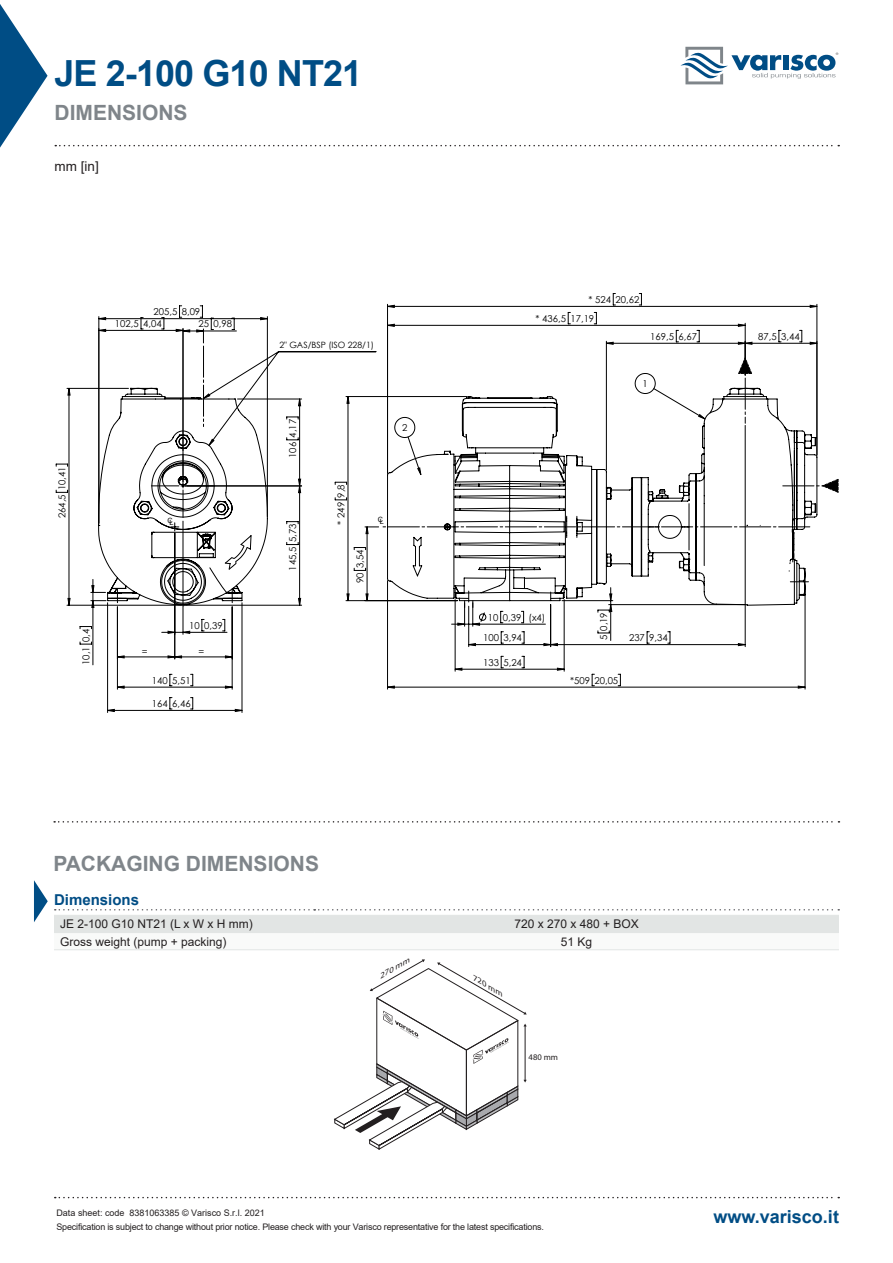
<style>
.page{position:relative;width:893px;height:1263px;background:#fff}
.page>*{position:absolute;margin:0;border:0;box-sizing:border-box;transform-origin:0 0}
.t1{font:700 36px "Arial";letter-spacing:-.025em;color:#004d85}
.t2{font:700 21px "Arial";color:#7f858a}
.t3{font:700 18px "Arial";color:#004d85}
.t4{font:700 15px "Arial";color:#004d85}
.t5{font:13.5px "Arial";color:#231f20}
.t6{font:12px "Arial";color:#231f20}
.t7{font:9.6px/11.7px "Century Gothic";color:#000}
.t8{font:9px/13.5px "Arial";letter-spacing:-.02em;color:#231f20}
.t9{font:8.7px "Century Gothic";color:#000}
.t10{font:8.55px "Myriad Pro";color:#231f20}
.t11{font:italic 7.5px "Myriad Pro";color:#231f20;scale:1.33 1}
.t12{font:7.2px "Arial";color:#000}
</style>
<div class="page">
<svg style="left:0;top:4px;width:48px;height:144px"></svg>
<svg style="left:55px;top:145px;width:784px;height:1px"></svg>
<svg style="left:55px;top:1197px;width:784px;height:1px"></svg>
<svg style="left:680px;top:47px;width:158px;height:37px"></svg>
<svg style="left:54px;top:821px;width:785px;height:1px"></svg>
<svg style="left:334px;top:959px;width:193px;height:191px"></svg>
<svg style="left:54px;top:909px;width:785px;height:41px"></svg>
<svg style="left:34px;top:880px;width:14px;height:42px"></svg>
<hr style="left:387px;top:581px;width:1px;height:108px;background:#000">
<hr style="left:805px;top:591px;width:1px;height:98px;background:#000">
<svg style="left:388px;top:668px;width:417px;height:20px"></svg>
<svg style="left:56px;top:490px;width:12px;height:3px"></svg>
<svg style="left:56px;top:464px;width:12px;height:2px"></svg>
<hr style="left:67px;top:605px;width:114px;height:1px;background:#000">
<hr style="left:67px;top:388px;width:61px;height:1px;background:#000">
<hr style="left:107px;top:603px;width:1px;height:109px;background:#000">
<hr style="left:242px;top:603px;width:1px;height:109px;background:#000">
<svg style="left:68px;top:388px;width:12px;height:217px"></svg>
<svg style="left:107px;top:668px;width:136px;height:43px"></svg>
<svg style="left:80px;top:293px;width:759px;height:375px"></svg>
<p class="t1" style="left:55px;top:48px;width:309px">JE 2-100 G10 NT21</p>
<p class="t2" style="left:55px;top:98px;width:135px">DIMENSIONS</p>
<p class="t5" style="left:55px;top:157px;width:46px">mm [in]</p>
<p class="t7" style="left:115px;top:306px;width:87px;text-indent:39px">205,5 8,09<br>102,5 4,04</p>
<p class="t7" style="left:199px;top:318px;width:35px">25 0,98</p>
<p class="t7" style="left:56px;top:518px;width:54px;rotate:-90deg">264,5 10,41</p>
<p class="t7" style="left:80px;top:665px;width:38px;rotate:-90deg">10,1 0,4</p>
<p class="t12" style="left:167px;top:517px;width:8px">CL</p>
<p class="t7" style="left:189px;top:619px;width:35px">10 0,39</p>
<p class="t7" style="left:142px;top:645px;width:7px">=</p>
<p class="t7" style="left:199px;top:645px;width:7px">=</p>
<p class="t7" style="left:152px;top:674px;width:40px">140 5,51</p>
<p class="t7" style="left:152px;top:697px;width:40px">164 6,46</p>
<p class="t9" style="left:279px;top:340px;width:96px">2" GAS/BSP (ISO 228/1)</p>
<p class="t7" style="left:287px;top:458px;width:40px;rotate:-90deg">106 4,17</p>
<p class="t7" style="left:287px;top:570px;width:48px;rotate:-90deg">145,5 5,73</p>
<p class="t7" style="left:402px;top:421px;width:7px">2</p>
<p class="t7" style="left:335px;top:525px;width:42px;rotate:-90deg">* 249 9,8</p>
<p class="t7" style="left:354px;top:583px;width:35px;rotate:-90deg">90 3,54</p>
<p class="t12" style="left:378px;top:516px;width:8px">CL</p>
<p class="t2" style="left:53px;top:849px;width:267px">PACKAGING DIMENSIONS</p>
<p class="t7" style="left:588px;top:293px;width:52px">* 524 20,62</p>
<p class="t7" style="left:535px;top:312px;width:60px">* 436,5 17,19</p>
<p class="t7" style="left:650px;top:330px;width:48px">169,5 6,67</p>
<p class="t7" style="left:758px;top:330px;width:43px">87,5 3,44</p>
<p class="t7" style="left:643px;top:377px;width:7px">1</p>
<p class="t7" style="left:488px;top:611px;width:59px">10 0,39 (x4)</p>
<p class="t7" style="left:483px;top:632px;width:40px">100 3,94</p>
<p class="t7" style="left:483px;top:656px;width:40px">133 5,24</p>
<p class="t7" style="left:598px;top:640px;width:30px;rotate:-90deg">5 0,19</p>
<p class="t7" style="left:629px;top:632px;width:40px">237 9,34</p>
<p class="t7" style="left:570px;top:674px;width:50px">*509 20,05</p>
<p class="t4" style="left:54px;top:889px;width:87px">Dimensions</p>
<p class="t6" style="left:60px;top:916px;width:194px">JE 2-100 G10 NT21 (L x W x H mm)</p>
<p class="t6" style="left:514px;top:916px;width:126px">720 x 270 x 480 + BOX</p>
<p class="t6" style="left:60px;top:933px;width:168px">Gross weight (pump + packing)</p>
<p class="t6" style="left:561px;top:933px;width:33px">51 Kg</p>
<p class="t11" style="left:377px;top:973px;width:27px;rotate:-30deg">270 mm</p>
<p class="t11" style="left:476px;top:974px;width:27px;rotate:30deg">720 mm</p>
<p class="t10" style="left:529px;top:1053px;width:31px">480 mm</p>
<p class="t8" style="left:56px;top:1206px;width:489px">Data sheet: code 8381063385 © Varisco S.r.l. 2021<br>Specification is subject to change without prior notice. Please check with your Varisco representative for the latest specifications.</p>
<p class="t3" style="left:714px;top:1204px;width:127px">www.varisco.it</p>
</div>
